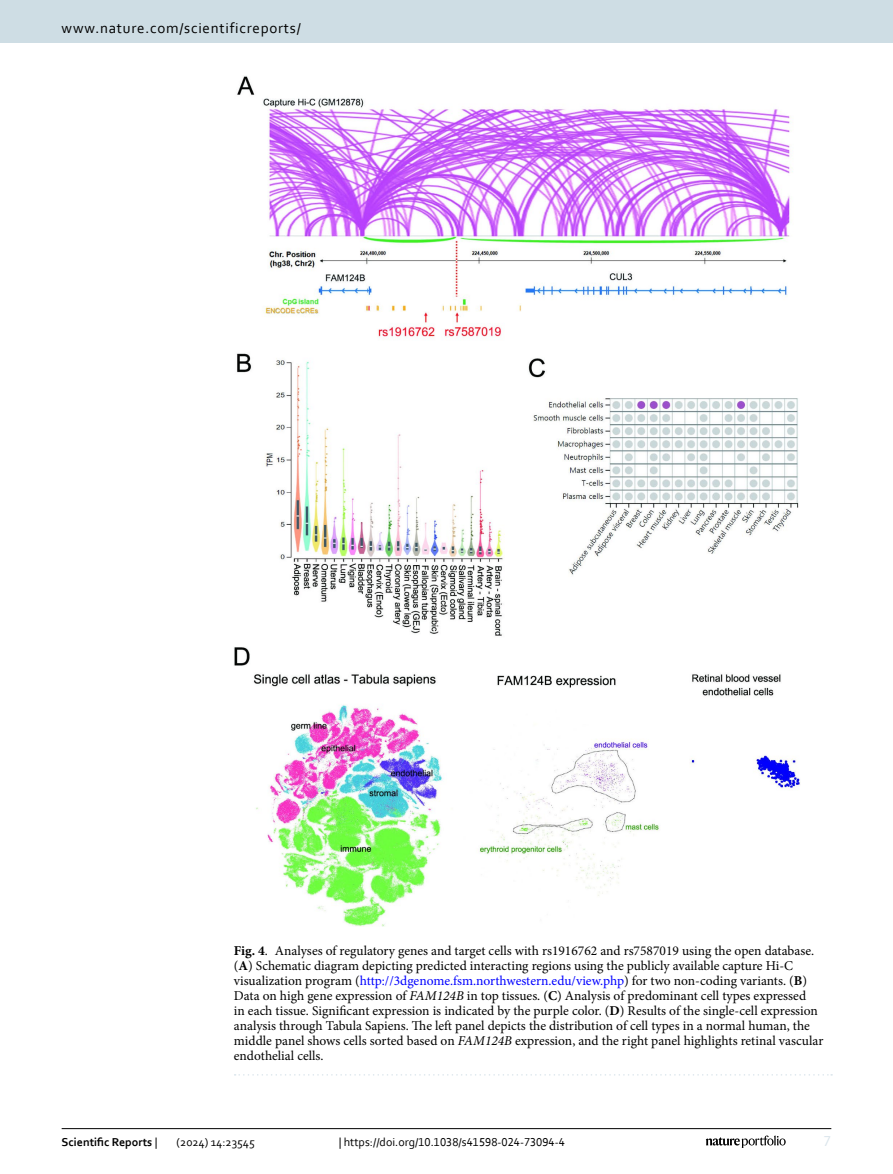
<style>
.page{position:relative;width:893px;height:1174px;background:#fff}
.page>*{position:absolute;margin:0;border:0;box-sizing:border-box;transform-origin:0 0}
.t1{font:15px "Corbel";letter-spacing:.05em;color:#000}
.t2{font:15px "Corbel";color:#d9e4eb}
.Figure_Caption{font:13.5px/15px "Minion Pro";color:#000}
.t3{font:12px "Corbel";color:#000}
.t4{font:700 12px "Corbel";color:#000}
.s1{font-weight:700}
.s2{color:#00f}
.s3{font-style:italic}
.s4{font-weight:400}
</style>
<div class="page">
<img style="left:234px;top:76px;width:566px;height:850px">
<svg style="left:235px;top:1074px;width:597px;height:1px"></svg>
<hr style="left:62px;top:1128px;width:769px;height:1px;background:#000">
<svg style="left:706px;top:1135px;width:80px;height:12px"></svg>
<div style="left:0;top:0;width:893px;height:43px;background:#cedde4"></div>
<p class="t1" style="left:62px;top:18px;width:241px">www.nature.com/scientificreports/</p>
<p class="Figure_Caption" style="left:234px;top:942px;width:591px"><span class="s1">Fig. 4</span>. Analyses of regulatory genes and target cells with rs1916762 and rs7587019 using the open database. (<span class="s1">A</span>) Schematic diagram depicting predicted interacting regions using the publicly available capture Hi-C visualization program (<span class="s2">http://3dgenome.fsm.northwestern.edu/view.php</span>) for two non-coding variants. (<span class="s1">B</span>)<br>Data on high gene expression of <span class="s3">FAM124B</span> in top tissues. (<span class="s1">C</span>) Analysis of predominant cell types expressed<br>in each tissue. Significant expression is indicated by the purple color. (<span class="s1">D</span>) Results of the single-cell expression analysis through Tabula Sapiens. The left panel depicts the distribution of cell types in a normal human, the middle panel shows cells sorted based on <span class="s3">FAM124B</span> expression, and the right panel highlights retinal vascular endothelial cells.</p>
<p class="t4" style="left:62px;top:1134px;width:97px">Scientific Reports <span class="s4">|</span></p>
<p class="t3" style="left:177px;top:1134px;width:80px">(2024) 14:23545</p>
<p class="t3" style="left:339px;top:1134px;width:228px">| https://doi.org/10.1038/s41598-024-73094-4</p>
<p class="t2" style="left:824px;top:1132px;width:9px">7</p>
</div>
